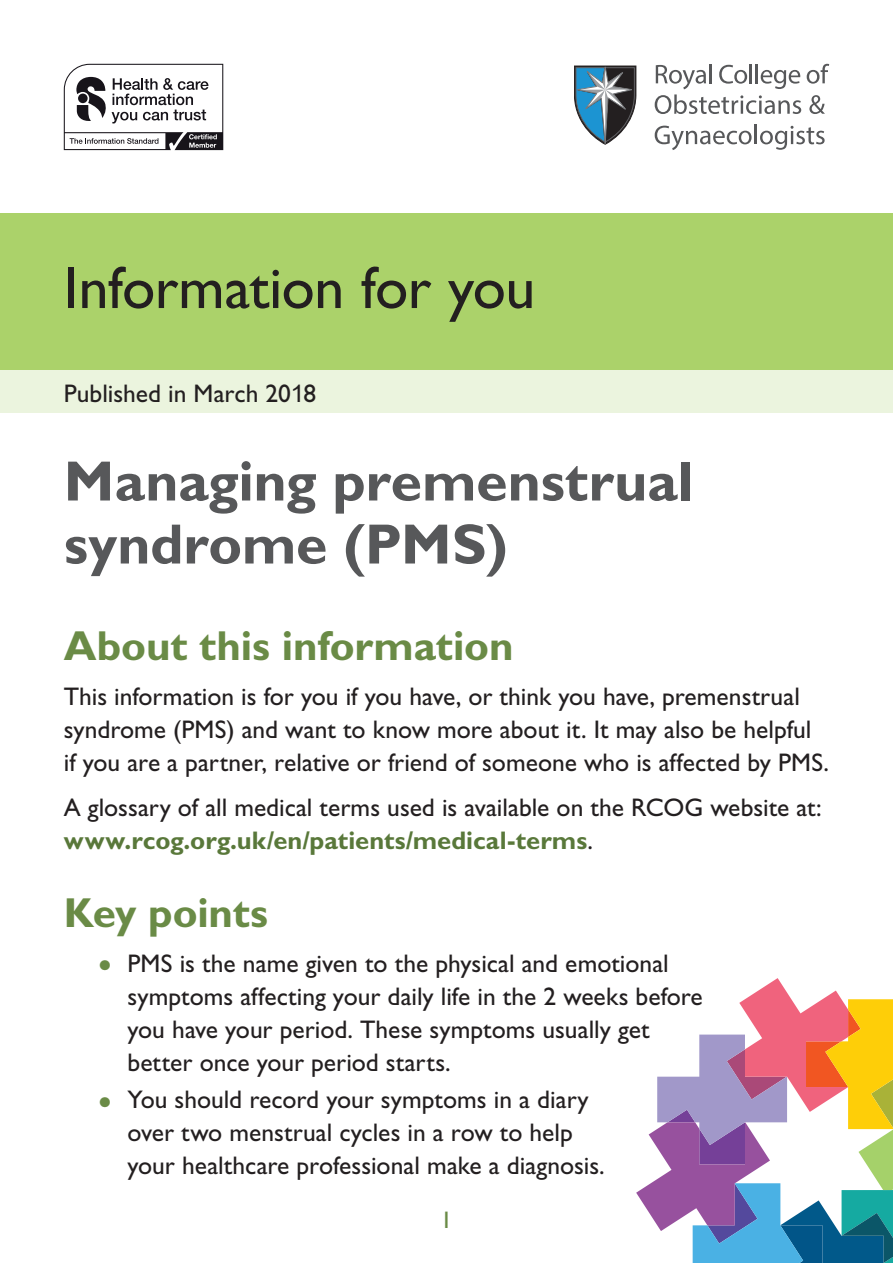
<style>
.page{position:relative;width:893px;height:1263px;background:#fff}
.page>*{position:absolute;margin:0;border:0;box-sizing:border-box;transform-origin:0 0}
.t1{font:60px "Gill Sans";letter-spacing:-.01em;color:#231f20}
.PI_title{font:700 57px/63px "Gill Sans";letter-spacing:-.005em;color:#57585a}
.PI_A_head{font:700 42px "Gill Sans";letter-spacing:-.005em;color:#6a8b46}
.PI_body_text{font:25.5px/33px "Gill Sans";color:#231f20}
.PI_review_date{font:25.5px "Gill Sans";color:#231f20}
.t2{font:24px "Gill Sans";color:#6a8b46}
.s1{font-family:"Arial";font-size:24.15px}
.s2{font-weight:700;color:#59783a}
.s3{font-size:40.5px;color:#6a8b46}
</style>
<div class="page">
<svg style="left:64px;top:64px;width:159px;height:86px"></svg>
<svg style="left:807px;top:64px;width:22px;height:20px"></svg>
<svg style="left:655px;top:64px;width:146px;height:50px"></svg>
<svg style="left:809px;top:95px;width:16px;height:19px"></svg>
<svg style="left:655px;top:125px;width:170px;height:25px"></svg>
<svg style="left:574px;top:65px;width:63px;height:80px"></svg>
<div style="left:0;top:213px;width:893px;height:157px;background:#abd26a"></div>
<svg style="left:636px;top:978px;width:257px;height:285px"></svg>
<div style="left:0;top:370px;width:893px;height:42px;background:#ebf4de"></div>
<h1 class="t1" style="left:64px;top:253px;width:473px">Information for you</h1>
<p class="PI_review_date" style="left:64px;top:379px;width:254px">Published in March 20<span class="s1">1</span>8</p>
<p class="PI_title" style="left:64px;top:449px;width:631px">Managing premenstrual syndrome (PMS)</p>
<p class="PI_A_head" style="left:64px;top:620px;width:451px">About this information</p>
<p class="PI_body_text" style="left:64px;top:679px;width:767px">This information is for you if you have, or think you have, premenstrual syndrome (PMS) and want to know more about it. It may also be helpful if you are a partner, relative or friend of someone who is affected by PMS.</p>
<p class="PI_body_text" style="left:64px;top:790px;width:759px">A glossary of all medical terms used is available on the RCOG website at: <span class="s2">www.rcog.org.uk/en/patients/medical-terms</span>.</p>
<p class="PI_A_head" style="left:64px;top:887px;width:206px">Key points</p>
<p class="PI_body_text" style="left:128px;top:946px;width:577px;text-indent:-30px"><span class="s3">•</span> PMS is the name given to the physical and emotional symptoms affecting your daily life in the 2 weeks before you have your period. These symptoms usually get better once your period starts.</p>
<p class="PI_body_text" style="left:128px;top:1083px;width:479px;text-indent:-30px"><span class="s3">•</span> You should record your symptoms in a diary over two menstrual cycles in a row to help your healthcare professional make a diagnosis.</p>
<p class="t2" style="left:440px;top:1206px;width:13px">1</p>
</div>
